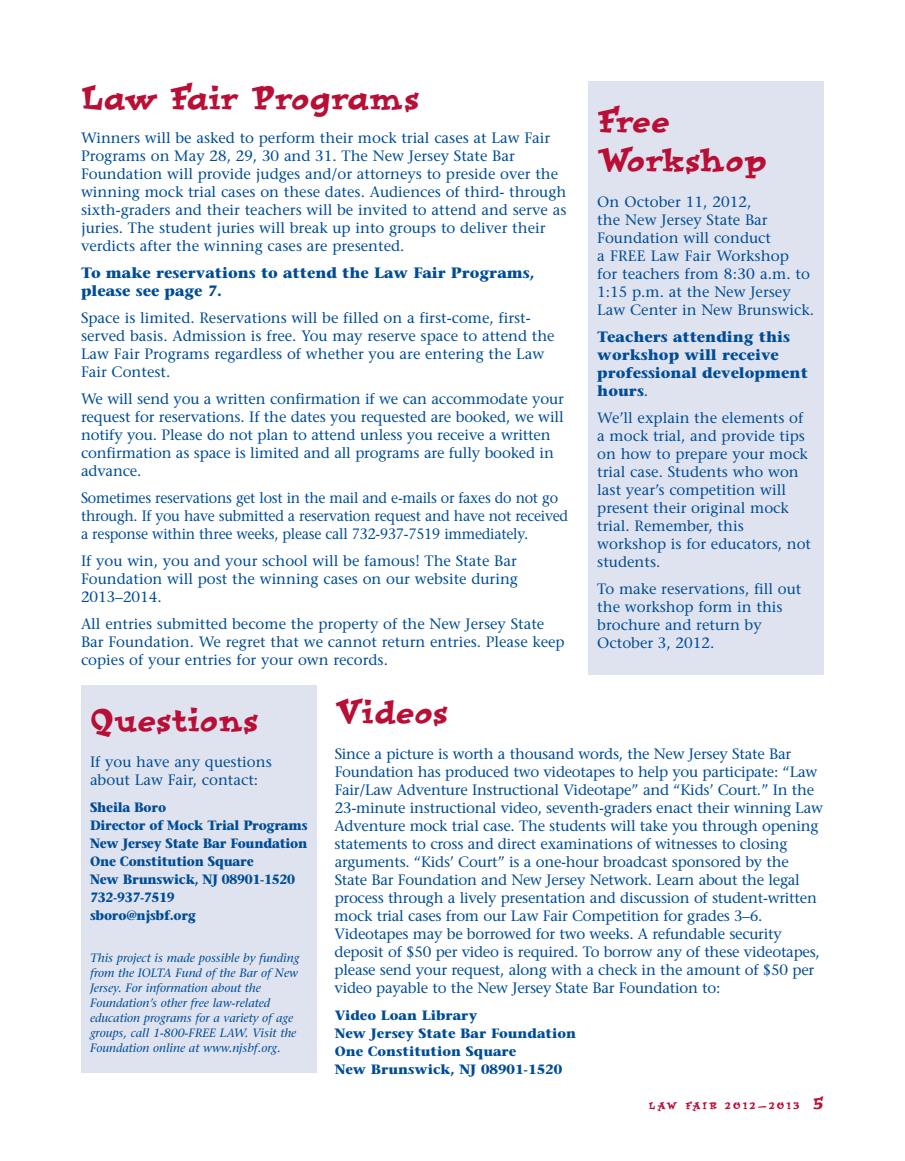
<style>
.page{position:relative;width:905px;height:1161px;background:#fff}
.page>*{position:absolute;margin:0;border:0;box-sizing:border-box;transform-origin:0 0}
.t1{font:36px/39px "Improv ICG Regular";letter-spacing:-.02em;color:#b90f36}
.t2{font:15px/18px "Stone Serif";letter-spacing:-.01em;color:#014d95}
.t3{font:15px/18px "Stone Serif";letter-spacing:-.01em;color:#014d95;scale:.95 1}
.t4{font:700 15px/18px "Stone Serif";color:#014d95}
.t5{font:700 13.5px/18px "Stone Serif";letter-spacing:-.02em;color:#014d95;scale:.93 1}
.t6{font:700 13.5px/18px "Stone Serif";color:#014d95}
.t7{font:italic 12px/15px "Stone Serif";color:#014d95}
.t8{font:10.5px "Improv ICG Regular";letter-spacing:.21em;color:#b90f36}
.s1{font-weight:400}
.s2{font-size:18px}
</style>
<div class="page">
<div style="left:588px;top:81px;width:236px;height:594px;background:#dfe3f0"></div>
<div style="left:81px;top:685px;width:235px;height:388px;background:#dfe3f0"></div>
<h1 class="t1" style="left:81px;top:77px;width:340px">Law Fair Programs</h1>
<p class="t2" style="left:81px;top:131px;width:487px">Winners will be asked to perform their mock trial cases at Law Fair Programs on May 28, 29, 30 and 31. The New Jersey State Bar Foundation will provide judges and/or attorneys to preside over the winning mock trial cases on these dates. Audiences of third- through sixth-graders and their teachers will be invited to attend and serve as juries. The student juries will break up into groups to deliver their verdicts after the winning cases are presented.</p>
<p class="t4" style="left:81px;top:265px;width:455px">To make reservations to attend the Law Fair Programs, please see page 7.</p>
<p class="t2" style="left:81px;top:310px;width:475px">Space is limited. Reservations will be filled on a first-come, first&shy;served basis. Admission is free. You may reserve space to attend the Law Fair Programs regardless of whether you are entering the Law Fair Contest.</p>
<p class="t2" style="left:81px;top:391px;width:484px">We will send you a written confirmation if we can accommodate your request for reservations. If the dates you requested are booked, we will notify you. Please do not plan to attend unless you receive a written confirmation as space is limited and all programs are fully booked in advance.</p>
<p class="t3" style="left:81px;top:490px;width:514px">Sometimes reservations get lost in the mail and e-mails or faxes do not go through. If you have submitted a reservation request and have not received a response within three weeks, please call 732-937-7519 immediately.</p>
<p class="t2" style="left:81px;top:553px;width:438px;text-align:justify">If you win, you and your school will be famous! The State Bar Foundation will post the winning cases on our website during 2013–2014.</p>
<p class="t2" style="left:81px;top:616px;width:485px">All entries submitted become the property of the New Jersey State<br>Bar Foundation. We regret that we cannot return entries. Please keep copies of your entries for your own records.</p>
<h1 class="t1" style="left:597px;top:100px;width:171px">Free<br>Workshop</h1>
<p class="t2" style="left:597px;top:194px;width:218px">On October 11, 2012,<br>the New Jersey State Bar<br>Foundation will conduct<br>a FREE Law Fair Workshop<br>for teachers from 8:30 a.m. to<br>1:15 p.m. at the New Jersey<br>Law Center in New Brunswick.</p>
<p class="t4" style="left:597px;top:329px;width:212px">Teachers attending this workshop will receive professional development hours<span class="s1">.</span></p>
<p class="t2" style="left:597px;top:410px;width:215px">We’ll explain the elements of a mock trial, and provide tips on how to prepare your mock trial case. Students who won last year’s competition will present their original mock trial. Remember, this workshop is for educators, not students.</p>
<p class="t2" style="left:597px;top:581px;width:206px">To make reservations, fill out the workshop form in this brochure and return by<br>October 3, 2012.</p>
<h1 class="t1" style="left:90px;top:699px;width:170px">Questions</h1>
<p class="t2" style="left:90px;top:754px;width:183px">If you have any questions about Law Fair, contact:</p>
<p class="t5" style="left:90px;top:799px;width:235px">Sheila Boro<br>Director of Mock Trial Programs<br>New Jersey State Bar Foundation<br>One Constitution Square<br>New Brunswick, NJ 08901-1520<br>732-937-7519<br>sboro@njsbf.org</p>
<p class="t7" style="left:90px;top:951px;width:211px">This project is made possible by funding from the IOLTA Fund of the Bar of New Jersey. For information about the Foundation’s other free law-related education programs for a variety of age groups, call 1-800-FREE LAW. Visit the Foundation online at www.njsbf.org.</p>
<h1 class="t1" style="left:334px;top:691px;width:115px">Videos</h1>
<p class="t2" style="left:334px;top:747px;width:490px">Since a picture is worth a thousand words, the New Jersey State Bar Foundation has produced two videotapes to help you participate: “Law Fair/Law Adventure Instructional Videotape” and “Kids’ Court.” In the 23-minute instructional video, seventh-graders enact their winning Law Adventure mock trial case. The students will take you through opening statements to cross and direct examinations of witnesses to closing arguments. “Kids’ Court” is a one-hour broadcast sponsored by the State Bar Foundation and New Jersey Network. Learn about the legal process through a lively presentation and discussion of student-written mock trial cases from our Law Fair Competition for grades 3–6.<br>Videotapes may be borrowed for two weeks. A refundable security deposit of $50 per video is required. To borrow any of these videotapes, please send your request, along with a check in the amount of $50 per video payable to the New Jersey State Bar Foundation to:</p>
<p class="t6" style="left:334px;top:1008px;width:243px">Video Loan Library<br>New Jersey State Bar Foundation<br>One Constitution Square<br>New Brunswick, NJ 08901-1520</p>
<p class="t8" style="left:649px;top:1099px;width:176px">LAW FAIR 2012–2013 <span class="s2">5</span></p>
</div>
